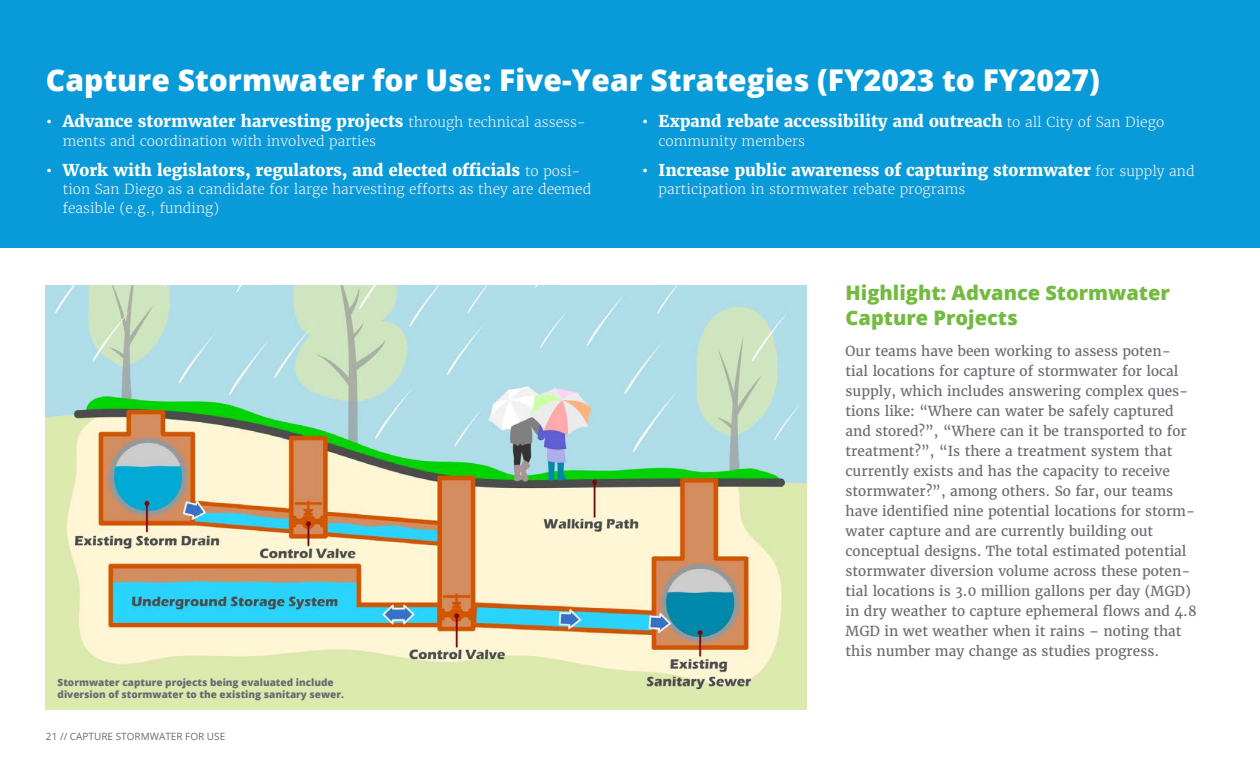
<style>
.page{position:relative;width:1260px;height:765px;background:#fff}
.page>*{position:absolute;margin:0;border:0;box-sizing:border-box;transform-origin:0 0}
.Headline_01_-_24pt{font:800 30px "Open Sans";color:#fff}
.sub-Headline_02{font:800 20px/25px "Open Sans";color:#72ba40}
.t1{font:800 16.25px "Merriweather";color:#fff}
.Paragraph{font:13.75px/20px "Merriweather";color:#696b73}
.t2{font:300 13.75px/18.8px "Merriweather";color:#eff1f4}
.t3{font:800 10px/12px "Open Sans";color:#696b73}
.Footer_Left{font:10px "Open Sans";color:#696b73}
.s1{font-weight:300;font-size:13.75px;color:#eff1f4}
</style>
<div class="page">
<div style="left:0;top:0;width:1260px;height:247px;background:#089ad9"></div>
<img style="left:45px;top:286px;width:761px;height:424px">
<p class="Headline_01_-_24pt" style="left:46px;top:57px;width:1056px">Capture Stormwater for Use: Five-Year Strategies (FY2023 to FY2027)</p>
<p class="t1" style="left:46px;top:110px;width:542px">• Advance stormwater harvesting projects <span class="s1">through technical assess-</span></p>
<p class="t2" style="left:63px;top:131px;width:315px">ments and coordination with involved parties</p>
<p class="t1" style="left:46px;top:159px;width:536px">• Work with legislators, regulators, and elected officials <span class="s1">to posi-</span></p>
<p class="t2" style="left:63px;top:180px;width:530px">tion San Diego as a candidate for large harvesting efforts as they are deemed feasible (e.g., funding)</p>
<p class="t1" style="left:642px;top:110px;width:524px">• Expand rebate accessibility and outreach <span class="s1">to all City of San Diego</span></p>
<p class="t2" style="left:659px;top:131px;width:148px">community members</p>
<p class="t1" style="left:642px;top:159px;width:554px">• Increase public awareness of capturing stormwater <span class="s1">for supply and</span></p>
<p class="t2" style="left:659px;top:180px;width:308px">participation in stormwater rebate programs</p>
<p class="t3" style="left:58px;top:675px;width:288px">Stormwater capture projects being evaluated include diversion of stormwater to the existing sanitary sewer.</p>
<p class="Footer_Left" style="left:46px;top:730px;width:181px">21 // CAPTURE STORMWATER FOR USE</p>
<p class="sub-Headline_02" style="left:846px;top:279px;width:326px">Highlight: Advance Stormwater<br>Capture Projects</p>
<p class="Paragraph" style="left:846px;top:341px;width:353px">Our teams have been working to assess poten-<br>tial locations for capture of stormwater for local supply, which includes answering complex ques&shy;tions like: “Where can water be safely captured and stored?”, “Where can it be transported to for treatment?”, “Is there a treatment system that currently exists and has the capacity to receive stormwater?”, among others. So far, our teams have identified nine potential locations for storm&shy;water capture and are currently building out conceptual designs. The total estimated potential stormwater diversion volume across these poten&shy;tial locations is 3.0 million gallons per day (MGD) in dry weather to capture ephemeral flows and 4.8<br>MGD in wet weather when it rains – noting that this number may change as studies progress.</p>
</div>
